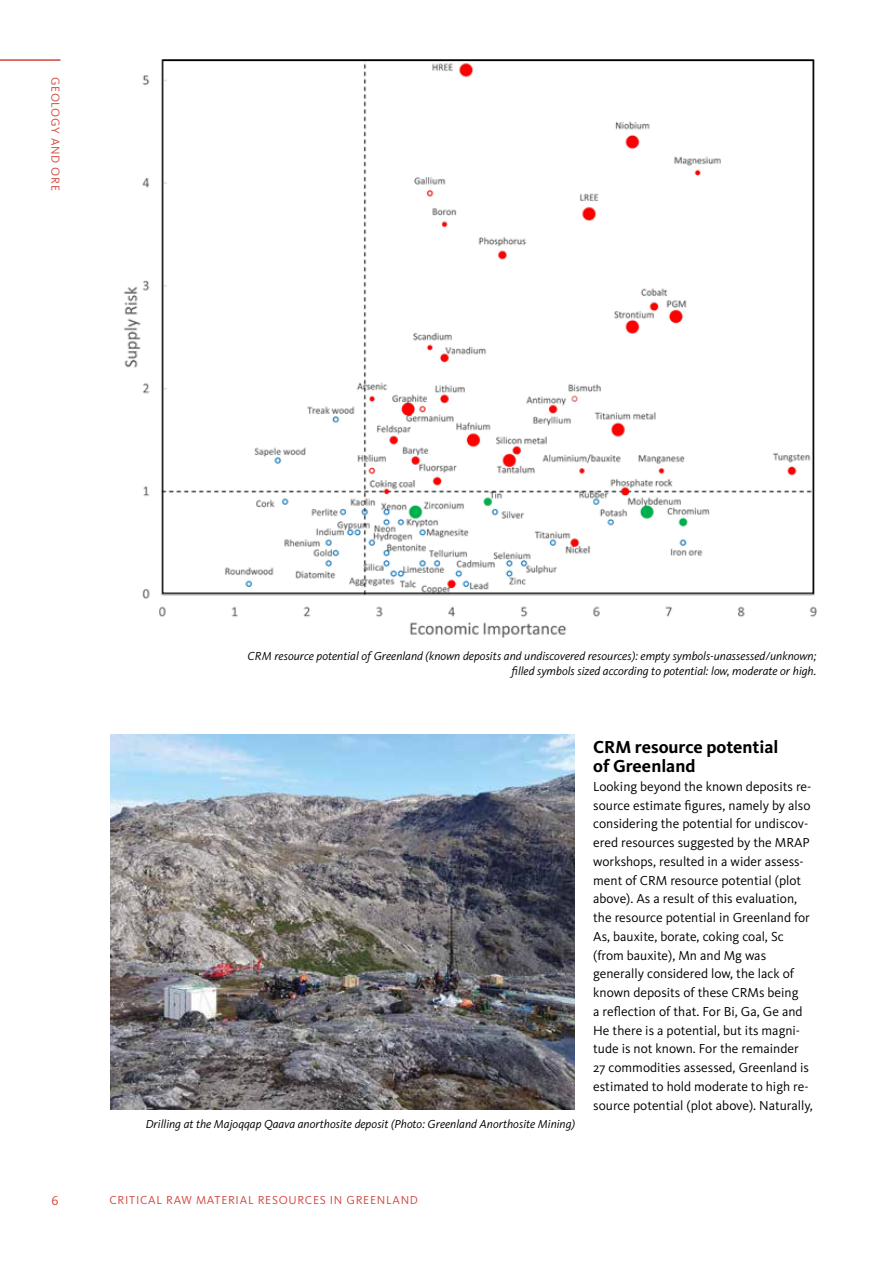
<style>
.page{position:relative;width:893px;height:1263px;background:#fff}
.page>*{position:absolute;margin:0;border:0;box-sizing:border-box;transform-origin:0 0}
.t1{font:700 18px/18.8px "Kievit Pro";color:#000}
.t2{font:13.5px/18.8px "Kievit Pro";color:#000}
.t3{font:13.5px "Kievit Pro";color:#d1473d}
.t4{font:italic 12px/15px "Kievit Pro";color:#000;text-align:right}
.t5{font:12px "Kievit Pro";letter-spacing:.06em;color:#d1473d}
</style>
<div class="page">
<hr style="left:0;top:59px;width:61px;height:2px;background:#d1473d">
<img style="left:124px;top:60px;width:692px;height:578px">
<img style="left:111px;top:735px;width:464px;height:375px">
<p class="t5" style="left:63px;top:77px;width:116px;rotate:90deg">GEOLOGY AND ORE</p>
<p class="t4" style="left:248px;top:648px;width:570px">CRM resource potential ofGreenland (known deposits and undiscovered resources): empty symbols-unassessed/unknown; flled symbols sized according to potential: low, moderate or high.</p>
<p class="t4" style="left:146px;top:1117px;width:431px">Drilling at the Majoqqap Qaava anorthosite deposit (Photo: Greenland Anorthosite Mining)</p>
<h4 class="t1" style="left:593px;top:738px;width:187px">CRM resource potential of Greenland</h4>
<p class="t2" style="left:593px;top:777px;width:221px">Looking beyond the known deposits re&shy;source estimate fgures, namely by also considering the potential for undiscov&shy;ered resources suggested by the MRAP workshops, resulted in a wider assess&shy;ment of CRM resource potential (plot above). As a result of this evaluation, the resource potential in Greenland for As, bauxite, borate, coking coal, Sc (from bauxite), Mn and Mg was generally considered low, the lack of known deposits of these CRMs being<br>a refection of that. For Bi, Ga, Ge and He there is a potential, but its magni&shy;tude is not known. For the remainder 27 commodities assessed, Greenland is estimated to hold moderate to high re&shy;source potential (plot above). Naturally,</p>
<p class="t3" style="left:52px;top:1192px;width:8px">6</p>
<p class="t5" style="left:110px;top:1193px;width:310px">CRITICAL RAW MATERIAL RESOURCES IN GREENLAND</p>
</div>
